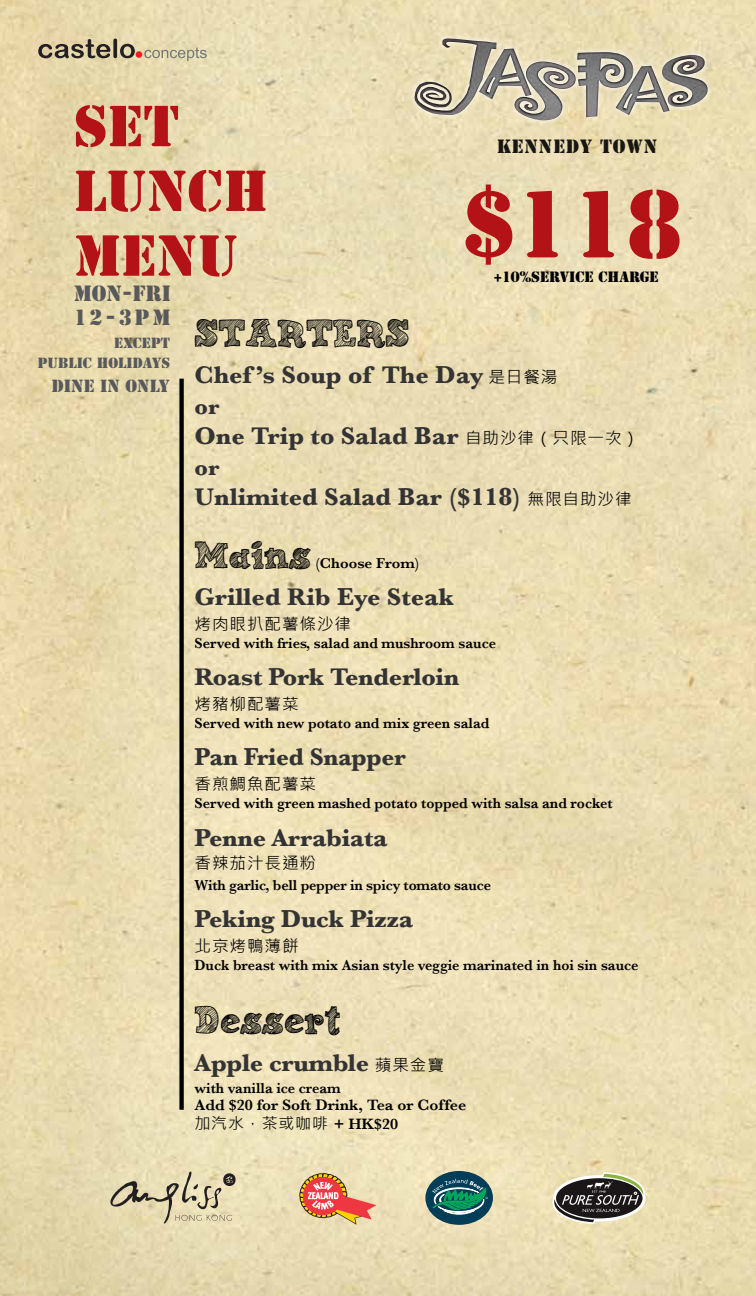
<style>
.page{position:relative;width:756px;height:1296px;background:#fff}
.page>*{position:absolute;margin:0;border:0;box-sizing:border-box;transform-origin:0 0}
.t1{font:88.95px "Stencil Std";color:#b31217}
.t2{font:54px/64.8px "Stencil Std";color:#b31217}
.t3{font:30.15px "Sketch Nice";color:#000}
.t4{font:700 25.2px "Baskerville";letter-spacing:-.01em;color:#333}
.t5{font:700 23.55px "Baskerville";color:#333}
.t6{font:20.7px/24.8px "Stencil Std";color:#58595b}
.t7{font:18px "Stencil Std";letter-spacing:.05em;color:#000}
.t8{font:16.5px "Stencil Std";color:#58595b}
.t9{font:16.35px "Microsoft Jheng Hei";letter-spacing:.05em;color:#000}
.t10{font:600 15.75px "Baskerville";color:#000}
.t11{font:15.75px "Microsoft Jheng Hei";letter-spacing:.05em;color:#000}
.t12{font:600 15.15px "Baskerville";color:#000;scale:.95 1}
.t13{font:600 15px "Baskerville";color:#000}
.t14{font:13.95px "Stencil Std";color:#000}
.t15{font:13.8px/19.6px "Stencil Std";color:#58595b;text-align:right}
.s1{font-family:"Microsoft Jheng Hei";font-weight:400;font-size:16.35px;color:#000}
.s2{font-family:"Sketch Nice";font-weight:400;font-size:30.15px}
.s3{font-family:"Baskerville";font-weight:600}
</style>
<div class="page">
<img style="left:0;top:0;width:756px;height:1296px">
<svg style="left:409px;top:33px;width:304px;height:93px;background:#e8dbb4"></svg>
<img style="left:415px;top:39px;width:67px;height:76px">
<img style="left:479px;top:49px;width:53px;height:50px">
<img style="left:577px;top:52px;width:56px;height:65px">
<img style="left:662px;top:55px;width:46px;height:52px">
<img style="left:514px;top:62px;width:62px;height:58px">
<img style="left:616px;top:66px;width:54px;height:49px">
<div style="left:179px;top:379px;width:5px;height:731px;background:#000"></div>
<svg style="left:109px;top:1171px;width:127px;height:52px;background:#ccc2a0"></svg>
<svg style="left:552px;top:1172px;width:94px;height:52px;background:#827e70"></svg>
<div style="left:425px;top:1171px;width:68px;height:54px;border:6px solid #023e58;border-radius:50%"></div>
<svg style="left:425px;top:1179px;width:63px;height:43px;background:#377976"></svg>
<svg style="left:298px;top:1172px;width:87px;height:124px;background:#e6c39e"></svg>
<svg style="left:38px;top:39px;width:72px;height:19px"></svg>
<svg style="left:113px;top:39px;width:4px;height:19px"></svg>
<svg style="left:120px;top:44px;width:15px;height:14px"></svg>
<div style="left:136px;top:51px;width:6px;height:7px;background:#ed1c24;border-radius:50%"></div>
<svg style="left:144px;top:47px;width:63px;height:14px"></svg>
<h2 class="t2" style="left:74px;top:94px;width:107px">SET</h2>
<p class="t7" style="left:496px;top:134px;width:163px">KENNEDY TOWN</p>
<h2 class="t2" style="left:74px;top:159px;width:196px">LUNCH<br>MENU</h2>
<h3 class="t6" style="left:74px;top:281px;width:99px">MON-FRI<br>12-3PM</h3>
<p class="t15" style="left:38px;top:333px;width:134px">EXCEPT<br>PUBLIC HOLIDAYS</p>
<p class="t8" style="left:52px;top:376px;width:120px">DINE IN ONLY</p>
<h1 class="t1" style="left:464px;top:167px;width:220px">$118</h1>
<p class="t14" style="left:494px;top:268px;width:166px">+10%SERVICE CHARGE</p>
<h3 class="t3" style="left:195px;top:313px;width:216px">STARTERS</h3>
<h3 class="t4" style="left:195px;top:360px;width:364px">Chef ’s Soup of The Day <span class="s1">是日餐湯</span></h3>
<h3 class="t5" style="left:195px;top:392px;width:26px">or</h3>
<h3 class="t4" style="left:195px;top:421px;width:446px">One Trip to Salad Bar <span class="s1">自助沙律（只限一次）</span></h3>
<h3 class="t5" style="left:195px;top:453px;width:26px">or</h3>
<h3 class="t4" style="left:195px;top:482px;width:439px">Unlimited Salad Bar ($118) <span class="s1">無限自助沙律</span></h3>
<p class="t13" style="left:195px;top:554px;width:226px"><span class="s2">Mains</span> (Choose From)</p>
<h3 class="t4" style="left:195px;top:582px;width:261px">Grilled Rib Eye Steak</h3>
<p class="t9" style="left:195px;top:614px;width:158px">烤肉眼扒配薯條沙律</p>
<p class="t12" style="left:195px;top:634px;width:319px">Served with fries, salad and mushroom sauce</p>
<h3 class="t4" style="left:195px;top:662px;width:266px">Roast Pork Tenderloin</h3>
<p class="t9" style="left:195px;top:694px;width:106px">烤豬柳配薯菜</p>
<p class="t12" style="left:195px;top:714px;width:312px">Served with new potato and mix green salad</p>
<h3 class="t4" style="left:195px;top:742px;width:213px">Pan Fried Snapper</h3>
<p class="t9" style="left:195px;top:774px;width:123px">香煎鯛魚配薯菜</p>
<p class="t12" style="left:195px;top:794px;width:442px">Served with green mashed potato topped with salsa and rocket</p>
<h3 class="t4" style="left:195px;top:823px;width:195px">Penne Arrabiata</h3>
<p class="t9" style="left:195px;top:853px;width:123px">香辣茄汁長通粉</p>
<p class="t12" style="left:195px;top:876px;width:314px">With garlic, bell pepper in spicy tomato sauce</p>
<h3 class="t4" style="left:195px;top:904px;width:220px">Peking Duck Pizza</h3>
<p class="t9" style="left:195px;top:936px;width:106px">北京烤鴨薄餅</p>
<p class="t12" style="left:195px;top:956px;width:469px">Duck breast with mix Asian style veggie marinated in hoi sin sauce</p>
<h3 class="t3" style="left:195px;top:1000px;width:147px">Dessert</h3>
<h3 class="t4" style="left:195px;top:1048px;width:251px">Apple crumble <span class="s1">蘋果金寶</span></h3>
<p class="t12" style="left:195px;top:1079px;width:156px">with vanilla ice cream</p>
<p class="t10" style="left:195px;top:1096px;width:273px">Add $20 for Soft Drink, Tea or Coffee</p>
<p class="t11" style="left:195px;top:1114px;width:205px">加汽水，茶或咖啡 <span class="s3">+ HK$20</span></p>
</div>
